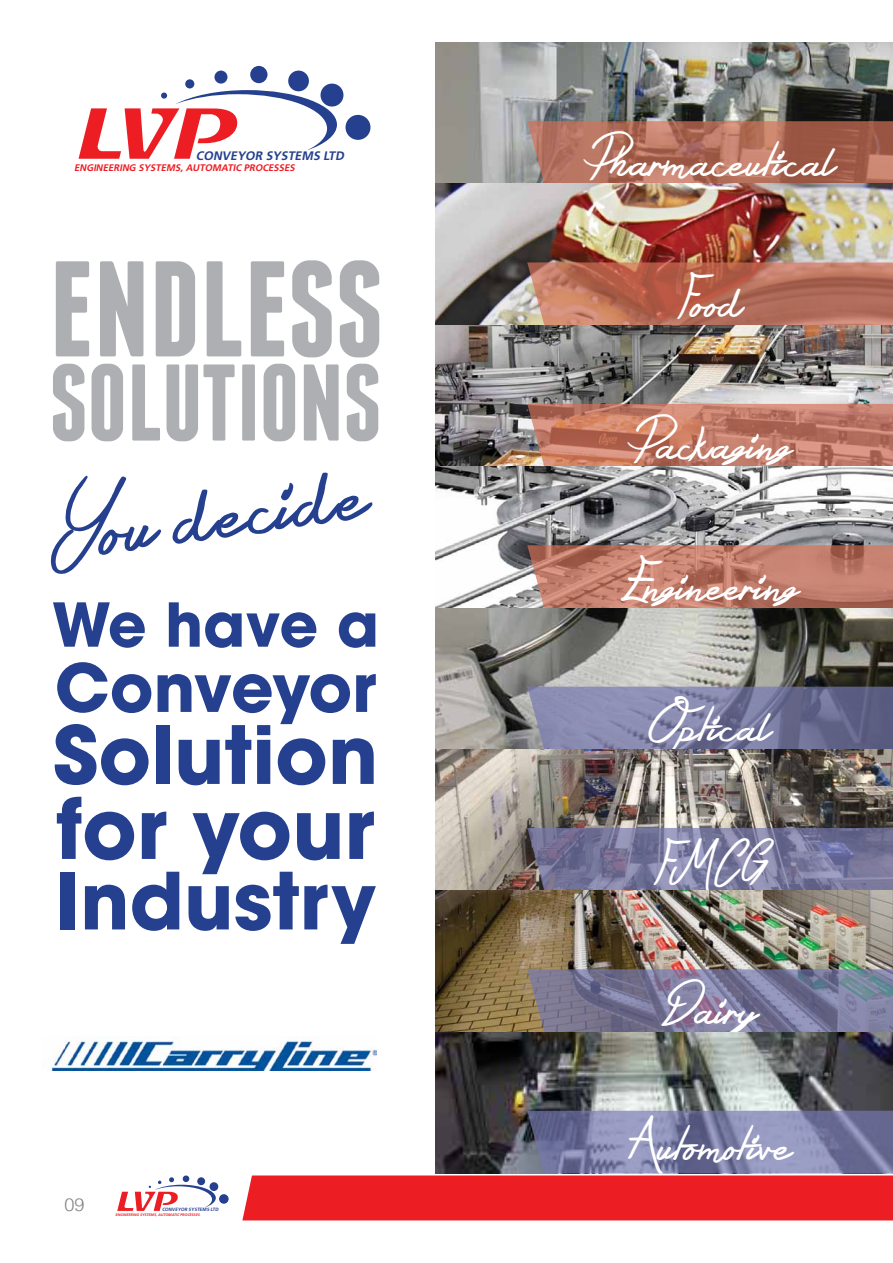
<style>
.page{position:relative;width:893px;height:1263px;background:#fff}
.page>*{position:absolute;margin:0;border:0;box-sizing:border-box;transform-origin:0 0}
.t1{font:700 135.9px "Franchise";color:#adafb2}
.t2{font:700 108.75px "Franchise";color:#adafb2}
.t3{font:700 82.5px "Avant Garde";color:#25408f}
.t4{font:700 79.5px "Avant Garde";color:#25408f}
.t5{font:700 78px "Avant Garde";color:#25408f}
.t6{font:74.85px "Silent Reaction";color:#25408f}
.t7{font:700 66px "Avant Garde";letter-spacing:-.02em;color:#25408f}
.t8{font:700 60px "Avant Garde";letter-spacing:-.01em;color:#25408f}
.t9{font:41.85px "Silent Reaction";color:#fff}
.t10{font:300 18px "Helvetica";color:#807f83}
.t11{font:italic 700 12.3px "Frutiger";color:#25408f}
.t12{font:italic 700 9.6px "Frutiger";color:#ed1d24}
.t13{font:italic 700 4.65px "Frutiger";color:#25408f}
.t14{font:italic 700 3.6px "Frutiger";color:#ed1d24}
</style>
<div class="page">
<svg style="left:117px;top:1177px;width:99px;height:34px"></svg>
<div style="left:183px;top:1175px;width:6px;height:7px;background:#25408f;border-radius:50%"></div>
<div style="left:197px;top:1177px;width:8px;height:8px;background:#25408f;border-radius:50%"></div>
<div style="left:210px;top:1182px;width:8px;height:9px;background:#25408f;border-radius:50%"></div>
<div style="left:219px;top:1194px;width:10px;height:10px;background:#25408f;border-radius:50%"></div>
<svg style="left:79px;top:90px;width:258px;height:69px"></svg>
<div style="left:185px;top:79px;width:9px;height:9px;background:#25408f;border-radius:50%"></div>
<div style="left:214px;top:71px;width:13px;height:13px;background:#25408f;border-radius:50%"></div>
<div style="left:250px;top:66px;width:17px;height:17px;background:#25408f;border-radius:50%"></div>
<div style="left:288px;top:71px;width:21px;height:20px;background:#25408f;border-radius:50%"></div>
<div style="left:320px;top:84px;width:23px;height:23px;background:#25408f;border-radius:50%"></div>
<div style="left:345px;top:115px;width:25px;height:25px;background:#25408f;border-radius:50%"></div>
<img style="left:50px;top:1036px;width:327px;height:34px">
<img style="left:436px;top:43px;width:457px;height:1068px">
<svg style="left:527px;top:121px;width:366px;height:63px;background:#ae6d5b"></svg>
<svg style="left:527px;top:687px;width:366px;height:62px;background:#797b9e"></svg>
<svg style="left:527px;top:262px;width:366px;height:63px;background:#b86e5a"></svg>
<svg style="left:527px;top:828px;width:366px;height:63px;background:#79789b"></svg>
<svg style="left:527px;top:404px;width:366px;height:63px;background:#c07b68"></svg>
<svg style="left:527px;top:969px;width:366px;height:63px;background:#7b7997"></svg>
<svg style="left:527px;top:545px;width:366px;height:63px;background:#be7b6a"></svg>
<svg style="left:242px;top:1111px;width:651px;height:109px"></svg>
<p class="t11" style="left:196px;top:148px;width:152px">CONVEYOR SYSTEMS LTD</p>
<p class="t12" style="left:74px;top:162px;width:224px">ENGINEERING SYSTEMS, AUTOMATIC PROCESSES</p>
<h1 class="t1" style="left:50px;top:245px;width:335px">ENDLESS</h1>
<h2 class="t2" style="left:50px;top:352px;width:333px">SOLUTIONS</h2>
<h3 class="t6" style="left:40px;top:482px;width:325px;rotate:-8deg">You decide</h3>
<h3 class="t8" style="left:52px;top:586px;width:328px">We have a</h3>
<h3 class="t7" style="left:55px;top:645px;width:323px">Conveyor</h3>
<h3 class="t4" style="left:53px;top:703px;width:327px">Solution</h3>
<h3 class="t3" style="left:57px;top:775px;width:319px">for your</h3>
<h3 class="t5" style="left:55px;top:850px;width:322px">Industry</h3>
<p class="t10" style="left:64px;top:1193px;width:22px">09</p>
<p class="t13" style="left:162px;top:1207px;width:59px">CONVEYOR SYSTEMS LTD</p>
<p class="t14" style="left:116px;top:1212px;width:86px">ENGINEERING SYSTEMS, AUTOMATIC PROCESSES</p>
<p class="t9" style="left:584px;top:131px;width:254px">Pharmaceutical</p>
<p class="t9" style="left:677px;top:272px;width:67px">Food</p>
<p class="t9" style="left:628px;top:414px;width:167px">Packaging</p>
<p class="t9" style="left:621px;top:555px;width:181px">Engineering</p>
<p class="t9" style="left:648px;top:696px;width:125px">Optical</p>
<p class="t9" style="left:654px;top:838px;width:114px">FMCG</p>
<p class="t9" style="left:661px;top:979px;width:99px">Dairy</p>
<p class="t9" style="left:628px;top:1115px;width:165px">Automotive</p>
</div>
